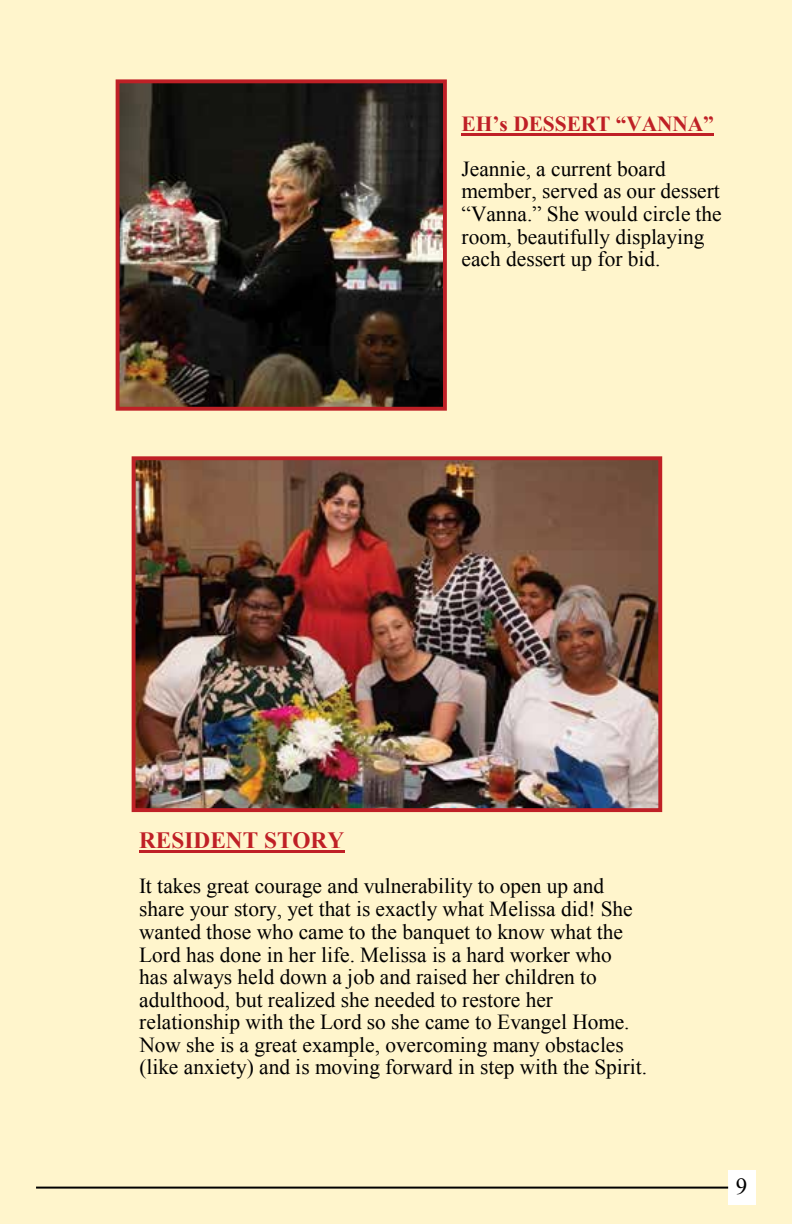
<style>
.page{position:relative;width:792px;height:1224px;background:#fff5cc}
.page>*{position:absolute;margin:0;border:0;box-sizing:border-box;transform-origin:0 0}
.t1{font:700 23.2px "Times New Roman";color:#bf2026}
.t2{font:23px "Times New Roman";color:#000}
.t3{font:21.4px/22.6px "Times New Roman";color:#000}
.t4{font:700 21.4px "Times New Roman";letter-spacing:-.005em;color:#bf2026}
</style>
<div class="page">
<img style="left:137px;top:461px;width:520px;height:346px">
<div style="left:132px;top:456px;width:530px;height:356px;border:4px solid #bf2026"></div>
<img style="left:121px;top:84px;width:321px;height:322px">
<div style="left:116px;top:79px;width:331px;height:332px;border:4px solid #bf2026"></div>
<hr style="left:139px;top:850px;width:205px;height:3px;background:#bf2026">
<hr style="left:461px;top:133px;width:253px;height:2px;background:#bf2026">
<div style="left:728px;top:1171px;width:28px;height:34px;background:#fff"></div>
<hr style="left:36px;top:1187px;width:692px;height:2px;background:#000">
<p class="t4" style="left:461px;top:109px;width:254px">EH’s DESSERT “VANNA”</p>
<p class="t3" style="left:461px;top:157px;width:262px">Jeannie, a current board member, served as our dessert “Vanna.” She would circle the room, beautifully displaying each dessert up for bid.</p>
<p class="t1" style="left:139px;top:824px;width:207px">RESIDENT STORY</p>
<p class="t3" style="left:139px;top:875px;width:510px">It takes great courage and vulnerability to open up and share your story, yet that is exactly what Melissa did! She wanted those who came to the banquet to know what the Lord has done in her life. Melissa is a hard worker who<br>has always held down a job and raised her children to adulthood, but realized she needed to restore her relationship with the Lord so she came to Evangel Home.<br>Now she is a great example, overcoming many obstacles (like anxiety) and is moving forward in step with the Spirit.</p>
<p class="t2" style="left:736px;top:1171px;width:13px">9</p>
</div>
